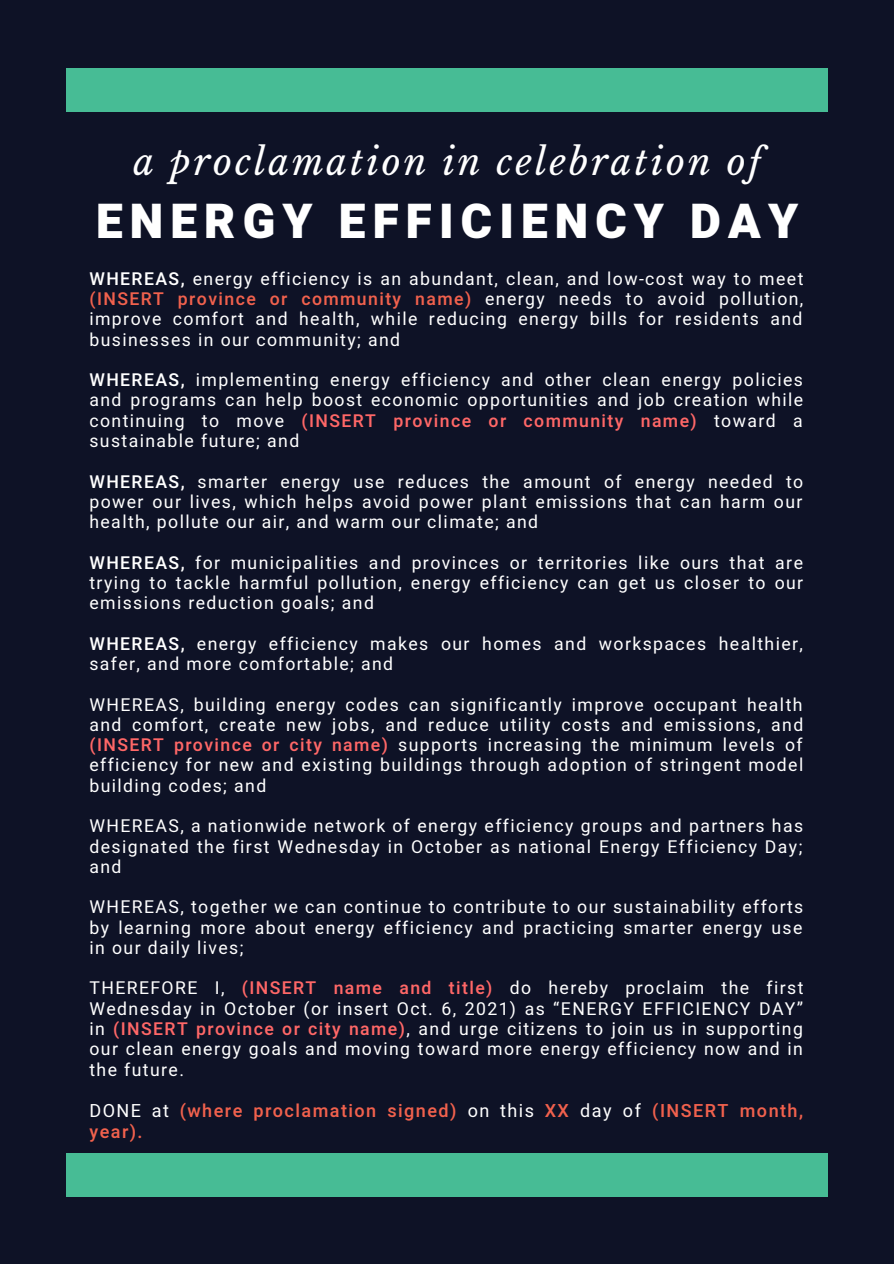
<style>
.page{position:relative;width:894px;height:1264px;background:#fff}
.page>*{position:absolute;margin:0;border:0;box-sizing:border-box;transform-origin:0 0}
.t1{font:900 47.7px "Heebo";letter-spacing:.15em;color:#fff}
.t2{font:italic 36.3px "Libre Baskerville";letter-spacing:.08em;color:#fff}
.t3{font:500 18px/20.2px "Heebo";letter-spacing:.08em;color:#f1614d}
.t4{font:17.55px/20.2px "Heebo";letter-spacing:.08em;color:#fff;text-align:justify}
.s1{font-weight:500}
.s2{font-weight:500;color:#f1614d}
.s3{font-weight:500;color:#ff6767}
.s4{font-weight:400;color:#fff}
</style>
<div class="page">
<div style="left:0;top:0;width:893px;height:1263px;background:#0e1226"></div>
<div style="left:66px;top:68px;width:761px;height:43px;background:#47bc95"></div>
<div style="left:66px;top:1153px;width:761px;height:43px;background:#47bc95"></div>
<p class="t2" style="left:133px;top:139px;width:629px">a proclamation in celebration of</p>
<p class="t1" style="left:96px;top:188px;width:703px">ENERGY EFFICIENCY DAY</p>
<p class="t4" style="left:89px;top:269px;width:715px"><span class="s1">WHEREAS,</span> energy efficiency is an abundant, clean, and low-cost way to meet <span class="s2">(INSERT province or community name)</span> energy needs to avoid pollution, improve comfort and health, while reducing energy bills for residents and businesses in our community; and</p>
<p class="t4" style="left:89px;top:370px;width:715px"><span class="s1">WHEREAS,</span> implementing energy efficiency and other clean energy policies and programs can help boost economic opportunities and job creation while continuing to move <span class="s3">(INSERT province or community name)</span> toward a sustainable future; and</p>
<p class="t4" style="left:89px;top:472px;width:715px"><span class="s1">WHEREAS,</span> smarter energy use reduces the amount of energy needed to power our lives, which helps avoid power plant emissions that can harm our health, pollute our air, and warm our climate; and</p>
<p class="t4" style="left:89px;top:553px;width:715px"><span class="s1">WHEREAS,</span> for municipalities and provinces or territories like ours that are trying to tackle harmful pollution, energy efficiency can get us closer to our emissions reduction goals; and</p>
<p class="t4" style="left:89px;top:634px;width:714px"><span class="s1">WHEREAS,</span> energy efficiency makes our homes and workspaces healthier, safer, and more comfortable; and</p>
<p class="t4" style="left:89px;top:695px;width:715px">WHEREAS, building energy codes can significantly improve occupant health and comfort, create new jobs, and reduce utility costs and emissions, and <span class="s3">(INSERT province or city name)</span> supports increasing the minimum levels of efficiency for new and existing buildings through adoption of stringent model building codes; and</p>
<p class="t4" style="left:89px;top:816px;width:715px">WHEREAS, a nationwide network of energy efficiency groups and partners has designated the first Wednesday in October as national Energy Efficiency Day; and</p>
<p class="t4" style="left:89px;top:897px;width:715px">WHEREAS, together we can continue to contribute to our sustainability efforts by learning more about energy efficiency and practicing smarter energy use in our daily lives;</p>
<p class="t4" style="left:89px;top:978px;width:715px">THEREFORE I, <span class="s3">(INSERT name and title)</span> do hereby proclaim the first Wednesday in October (or insert Oct. 6, 2021) as “ENERGY EFFICIENCY DAY” in <span class="s3">(INSERT province or city name)</span>, and urge citizens to join us in supporting our clean energy goals and moving toward more energy efficiency now and in the future.</p>
<p class="t3" style="left:89px;top:1101px;width:715px"><span class="s4">DONE at</span> (where proclamation signed) <span class="s4">on this</span> XX <span class="s4">day of</span> (INSERT month, year).</p>
</div>
